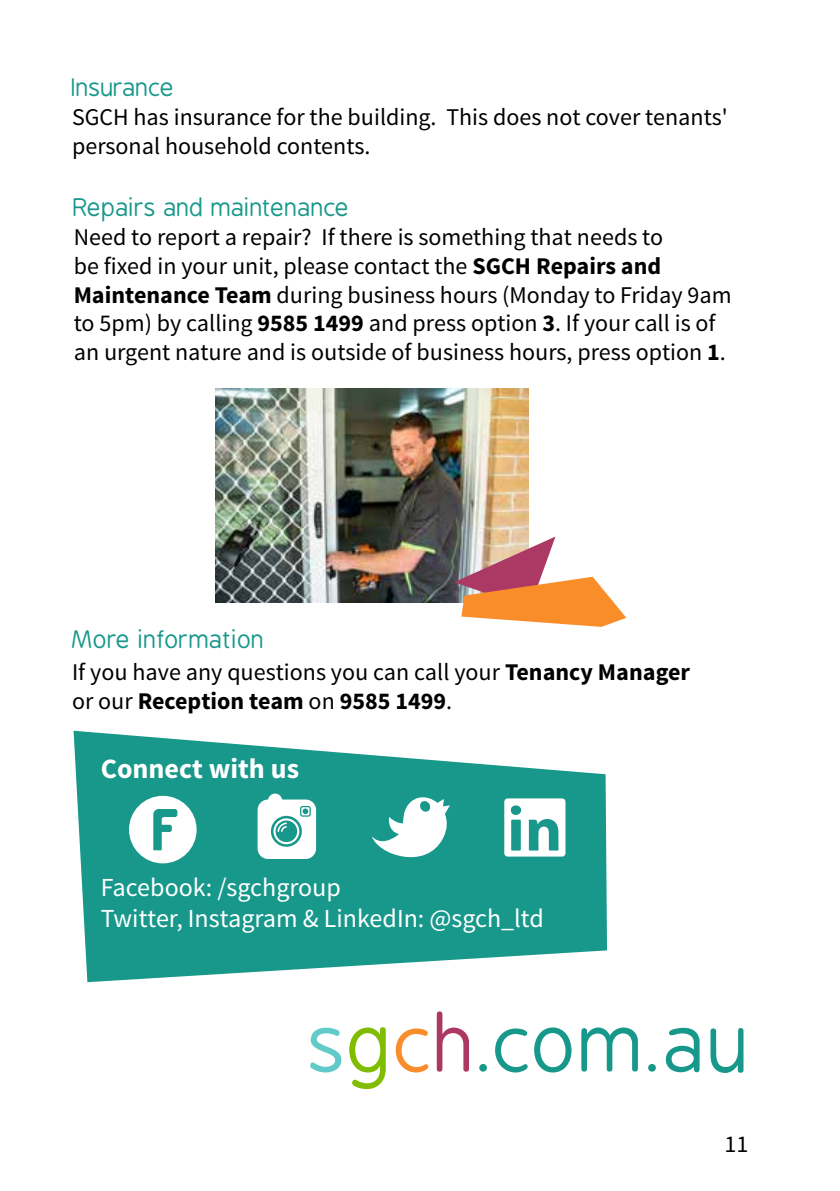
<style>
.page{position:relative;width:840px;height:1191px;background:#fff}
.page>*{position:absolute;margin:0;border:0;box-sizing:border-box;transform-origin:0 0}
.t1{font:700 28px "Source Sans Pro";color:#fff}
.t2{font:26px/31.2px "Source Sans Pro";color:#fff}
.t3{font:24px/28.8px "Source Sans Pro";color:#000}
.t4{font:24px "B Preplay";color:#18988b}
.s1{font-weight:700}
</style>
<div class="page">
<img style="left:216px;top:388px;width:312px;height:214px">
<svg style="left:73px;top:730px;width:533px;height:252px;fill:#18988b"></svg>
<svg style="left:257px;top:793px;width:59px;height:66px"></svg>
<svg style="left:504px;top:798px;width:61px;height:58px"></svg>
<svg style="left:371px;top:793px;width:78px;height:78px"></svg>
<svg style="left:129px;top:796px;width:67px;height:67px"></svg>
<svg style="left:479px;top:1027px;width:264px;height:46px"></svg>
<svg style="left:436px;top:1011px;width:33px;height:60px"></svg>
<svg style="left:395px;top:1028px;width:33px;height:44px"></svg>
<svg style="left:349px;top:1027px;width:36px;height:62px"></svg>
<svg style="left:310px;top:1027px;width:31px;height:45px"></svg>
<svg style="left:454px;top:536px;width:172px;height:91px"></svg>
<p class="t4" style="left:72px;top:75px;width:105px">Insurance</p>
<p class="t3" style="left:72px;top:103px;width:657px">SGCH has insurance for the building. This does not cover tenants' personal household contents.</p>
<p class="t4" style="left:74px;top:195px;width:278px">Repairs and maintenance</p>
<p class="t3" style="left:74px;top:223px;width:659px">Need to report a repair? If there is something that needs to<br>be fixed in your unit, please contact the <span class="s1">SGCH Repairs and Maintenance Team</span> during business hours (Monday to Friday 9am to 5pm) by calling <span class="s1">9585 1499</span> and press option <span class="s1">3</span>. If your call is of an urgent nature and is outside of business hours, press option <span class="s1">1</span>.</p>
<p class="t4" style="left:72px;top:627px;width:194px">More information</p>
<p class="t3" style="left:72px;top:658px;width:619px">If you have any questions you can call your <span class="s1">Tenancy Manager </span>or our <span class="s1">Reception team</span> on <span class="s1">9585 1499</span>.</p>
<p class="t1" style="left:101px;top:751px;width:200px">Connect with us</p>
<p class="t2" style="left:101px;top:872px;width:444px">Facebook: /sgchgroup<br>Twitter, Instagram &amp; LinkedIn: @sgch_ltd</p>
<p class="t3" style="left:724px;top:1130px;width:25px">11</p>
</div>
